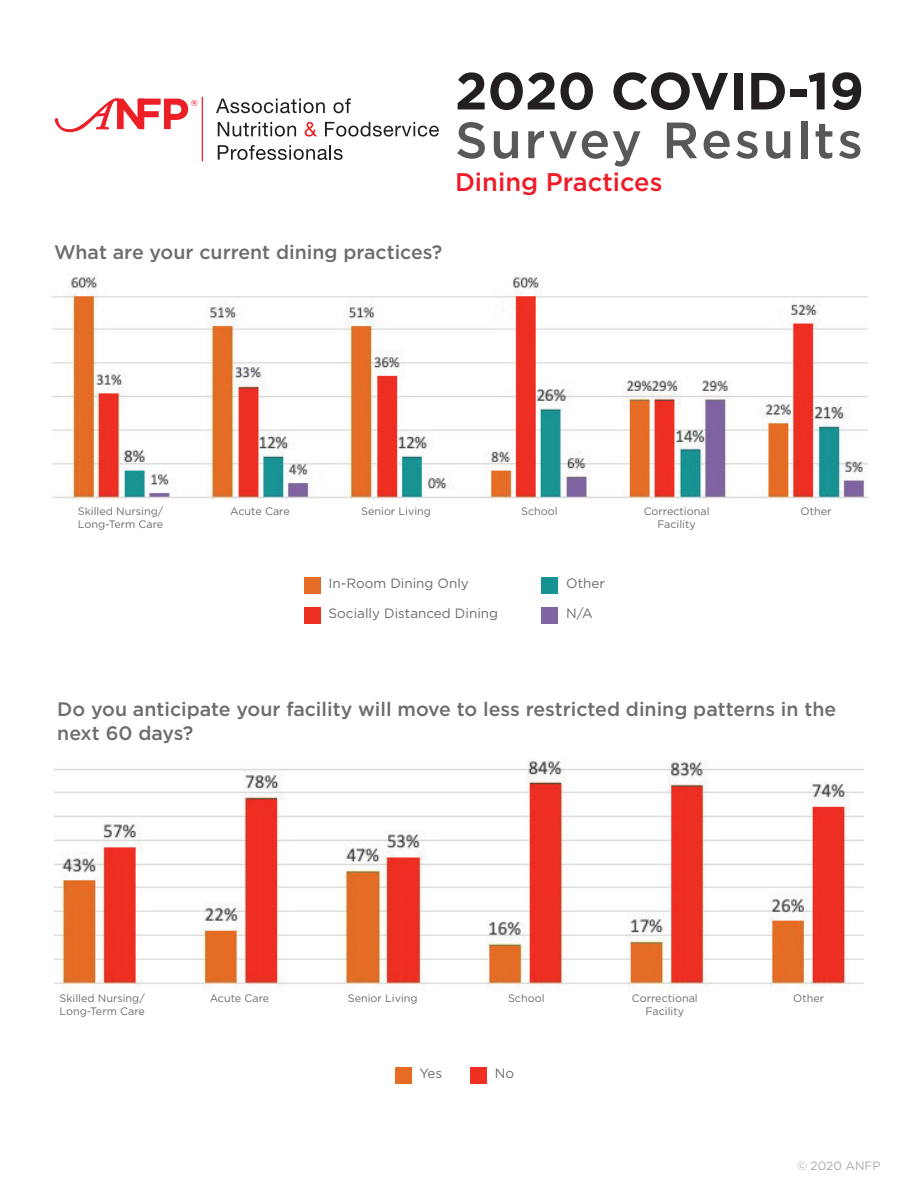
<style>
.page{position:relative;width:918px;height:1188px;background:#fff}
.page>*{position:absolute;margin:0;border:0;box-sizing:border-box;transform-origin:0 0}
.t1{font:700 52.2px "Gotham";color:#231f20}
.t2{font:500 51px "Gotham";letter-spacing:.05em;color:#57585a}
.t3{font:500 25.5px "Gotham";color:#ee1c28}
.t4{font:500 19.5px/24px "Gotham";color:#6c6d70}
.t5{font:13.5px "Gotham";color:#6c6d70}
.t6{font:12px "Gotham";color:#a6acb4}
.t7{font:10.8px/12.9px "Gotham";color:#6c6d70}
.t8{font:500 8.7px "Gotham";color:#ec1f26}
</style>
<div class="page">
<hr style="left:202px;top:97px;width:1px;height:64px;background:#ec1f26">
<svg style="left:55px;top:98px;width:133px;height:34px"></svg>
<svg style="left:216px;top:99px;width:109px;height:14px"></svg>
<svg style="left:333px;top:98px;width:18px;height:15px"></svg>
<svg style="left:218px;top:122px;width:78px;height:15px"></svg>
<svg style="left:305px;top:122px;width:12px;height:15px"></svg>
<svg style="left:325px;top:122px;width:114px;height:15px"></svg>
<svg style="left:218px;top:145px;width:125px;height:15px"></svg>
<div style="left:304px;top:577px;width:16px;height:16px;background:#e46c25"></div>
<div style="left:542px;top:577px;width:16px;height:16px;background:#169293"></div>
<div style="left:304px;top:607px;width:16px;height:16px;background:#ee3022"></div>
<div style="left:542px;top:607px;width:16px;height:16px;background:#8065a3"></div>
<img style="left:51px;top:275px;width:816px;height:226px">
<div style="left:395px;top:1067px;width:16px;height:16px;background:#e46c25"></div>
<div style="left:470px;top:1067px;width:17px;height:16px;background:#ee3022"></div>
<img style="left:54px;top:761px;width:810px;height:230px">
<p class="t8" style="left:191px;top:98px;width:9px">®</p>
<h1 class="t1" style="left:455px;top:56px;width:410px">2020 COVID-19</h1>
<h2 class="t2" style="left:455px;top:107px;width:409px">Survey Results</h2>
<h3 class="t3" style="left:455px;top:165px;width:209px">Dining Practices</h3>
<h3 class="t4" style="left:54px;top:239px;width:390px">What are your current dining practices?</h3>
<p class="t7" style="left:78px;top:505px;width:87px">Skilled Nursing/<br>Long-Term Care</p>
<p class="t7" style="left:230px;top:505px;width:61px">Acute Care</p>
<p class="t7" style="left:361px;top:505px;width:71px">Senior Living</p>
<p class="t7" style="left:521px;top:505px;width:38px">School</p>
<p class="t7" style="left:644px;top:505px;width:67px;text-align:center">Correctional<br>Facility</p>
<p class="t7" style="left:801px;top:505px;width:32px">Other</p>
<p class="t5" style="left:329px;top:575px;width:142px">In-Room Dining Only</p>
<p class="t5" style="left:566px;top:575px;width:40px">Other</p>
<p class="t5" style="left:329px;top:605px;width:171px">Socially Distanced Dining</p>
<p class="t5" style="left:566px;top:605px;width:28px">N/A</p>
<h3 class="t4" style="left:57px;top:696px;width:781px">Do you anticipate your facility will move to less restricted dining patterns in the next 60 days?</h3>
<p class="t7" style="left:60px;top:992px;width:87px">Skilled Nursing/<br>Long-Term Care</p>
<p class="t7" style="left:210px;top:992px;width:61px">Acute Care</p>
<p class="t7" style="left:348px;top:992px;width:71px">Senior Living</p>
<p class="t7" style="left:508px;top:992px;width:38px">School</p>
<p class="t7" style="left:632px;top:992px;width:67px;text-align:center">Correctional<br>Facility</p>
<p class="t7" style="left:793px;top:992px;width:32px">Other</p>
<p class="t5" style="left:419px;top:1065px;width:24px">Yes</p>
<p class="t5" style="left:495px;top:1065px;width:21px">No</p>
<p class="t6" style="left:797px;top:1158px;width:85px">© 2020 ANFP</p>
</div>
